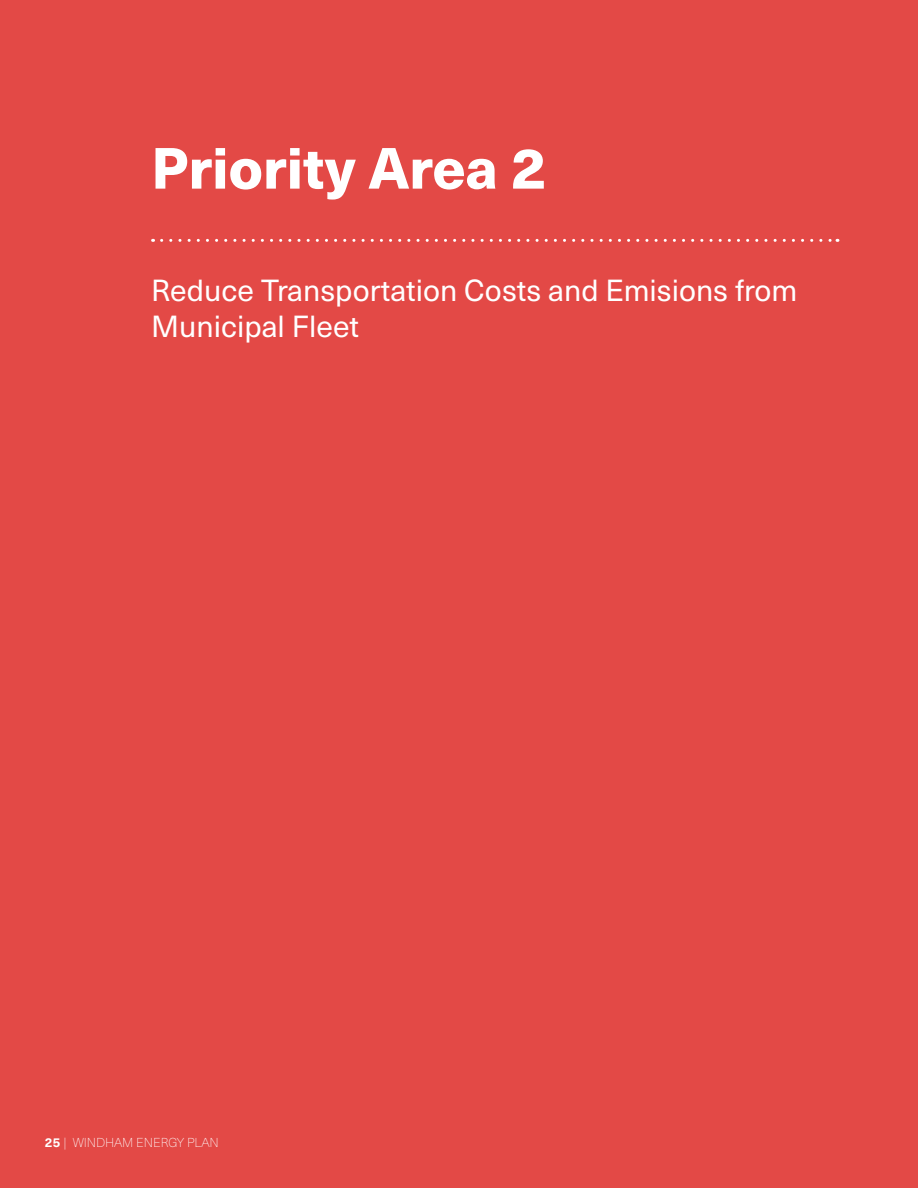
<style>
.page{position:relative;width:918px;height:1188px;background:#e34946}
.page>*{position:absolute;margin:0;border:0;box-sizing:border-box;transform-origin:0 0}
.t1{font:800 57px "Neue Haas Unica W1 G";color:#fff}
.t2{font:30px/36px "Neue Haas Unica W1 G";color:#fff}
.t3{font:100 12.75px "Neue Haas Unica W1 G";color:#fff}
.s1{font-weight:700}
</style>
<div class="page">
<svg style="left:162px;top:239px;width:676px;height:3px;background:#e97573"></svg>
<h1 class="t1" style="left:151px;top:124px;width:397px">Priority Area 2</h1>
<p class="t2" style="left:151px;top:271px;width:648px">Reduce Transportation Costs and Emisions from<br>Municipal Fleet</p>
<p class="t3" style="left:45px;top:1133px;width:176px"><span class="s1">25</span> | WINDHAM ENERGY PLAN</p>
</div>
